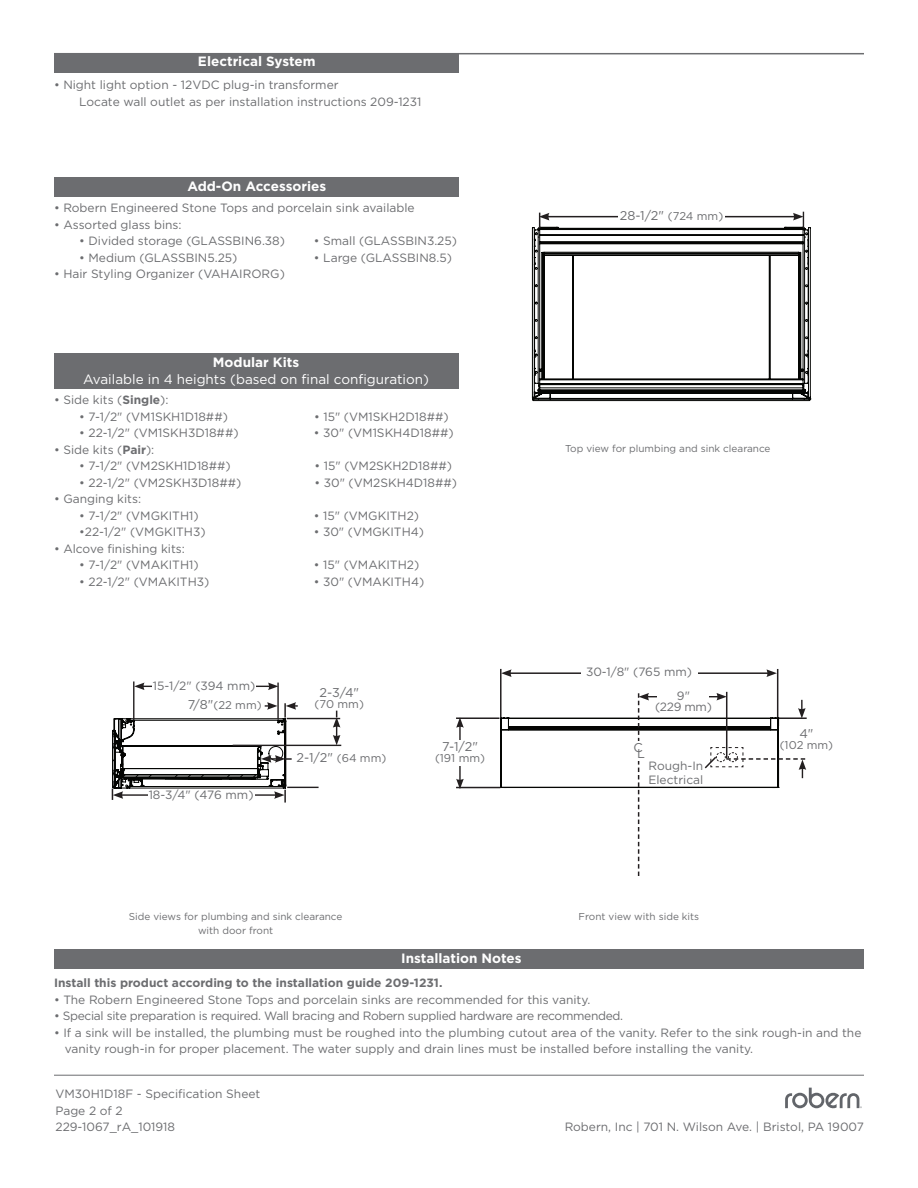
<style>
.page{position:relative;width:918px;height:1188px;background:#fff}
.page>*{position:absolute;margin:0;border:0;box-sizing:border-box;transform-origin:0 0}
.t1{font:700 13.5px "Gotham";color:#fff}
.t2{font:13.5px "Gotham";color:#fff}
.t3{font:12.75px "Gotham";color:#6c6d70}
.t4{font:12px/16.5px "Gotham";color:#6c6d70}
.t5{font:12px "Gotham";letter-spacing:-.025em;color:#6c6d70}
.t6{font:700 12px "Gotham";color:#6c6d70}
.t7{font:11.25px "Gotham";color:#6c6d70}
.t8{font:10.05px/13.5px "Gotham";color:#6c6d70;text-align:center}
.s1{font-weight:700}
.s2{font-size:12.75px}
.s3{font-size:11.25px}
</style>
<div class="page">
<hr style="left:54px;top:53px;width:810px;height:1px;background:#6c6d70">
<hr style="left:54px;top:1075px;width:810px;height:1px;background:#6c6d70">
<div style="left:54px;top:54px;width:405px;height:19px;background:#6c6d70"></div>
<div style="left:54px;top:177px;width:405px;height:20px;background:#6c6d70"></div>
<div style="left:54px;top:949px;width:810px;height:20px;background:#6c6d70"></div>
<div style="left:54px;top:353px;width:405px;height:36px;background:#6c6d70"></div>
<svg style="left:785px;top:1088px;width:77px;height:21px"></svg>
<svg style="left:532px;top:227px;width:279px;height:174px"></svg>
<hr style="left:547px;top:216px;width:248px;height:1px;background:#231f20">
<svg style="left:793px;top:212px;width:11px;height:16px"></svg>
<svg style="left:539px;top:213px;width:10px;height:15px"></svg>
<div style="left:618px;top:210px;width:107px;height:14px;background:#fff"></div>
<hr style="left:456px;top:717px;width:44px;height:2px;background:#231f20">
<hr style="left:779px;top:717px;width:28px;height:2px;background:#231f20">
<hr style="left:459px;top:725px;width:2px;height:56px;background:#231f20">
<svg style="left:456px;top:717px;width:8px;height:11px"></svg>
<svg style="left:456px;top:779px;width:8px;height:10px"></svg>
<hr style="left:777px;top:669px;width:1px;height:48px;background:#231f20">
<hr style="left:500px;top:669px;width:2px;height:48px;background:#231f20">
<hr style="left:509px;top:672px;width:260px;height:2px;background:#231f20">
<svg style="left:766px;top:669px;width:11px;height:8px"></svg>
<svg style="left:501px;top:669px;width:11px;height:8px"></svg>
<hr style="left:456px;top:787px;width:44px;height:1px;background:#231f20">
<hr style="left:726px;top:692px;width:1px;height:66px;background:#231f20">
<div style="left:581px;top:666px;width:116px;height:15px;background:#fff"></div>
<div style="left:433px;top:740px;width:54px;height:25px;background:#fff"></div>
<svg style="left:500px;top:693px;width:306px;height:183px"></svg>
<hr style="left:133px;top:681px;width:1px;height:39px;background:#231f20">
<hr style="left:277px;top:683px;width:2px;height:36px;background:#231f20">
<hr style="left:142px;top:686px;width:128px;height:1px;background:#231f20">
<svg style="left:134px;top:683px;width:11px;height:7px"></svg>
<svg style="left:268px;top:683px;width:10px;height:7px"></svg>
<div style="left:152px;top:680px;width:104px;height:14px;background:#fff"></div>
<hr style="left:287px;top:718px;width:53px;height:1px;background:#231f20">
<hr style="left:287px;top:787px;width:32px;height:1px;background:#231f20">
<hr style="left:233px;top:745px;width:108px;height:1px;background:#231f20">
<svg style="left:333px;top:711px;width:7px;height:34px"></svg>
<svg style="left:112px;top:702px;width:186px;height:101px"></svg>
<p class="t1" style="left:198px;top:53px;width:119px">Electrical System</p>
<p class="t4" style="left:79px;top:76px;width:344px;text-indent:-25px">• Night light option - 12VDC plug-in transformer<br>Locate wall outlet as per installation instructions 209-1231</p>
<p class="t1" style="left:187px;top:177px;width:140px">Add-On Accessories</p>
<p class="t4" style="left:54px;top:200px;width:362px">• Robern Engineered Stone Tops and porcelain sink available</p>
<p class="t4" style="left:54px;top:216px;width:129px">• Assorted glass bins:</p>
<p class="t4" style="left:79px;top:233px;width:207px">• Divided storage (GLASSBIN6.38)</p>
<p class="t4" style="left:314px;top:233px;width:145px">• Small (GLASSBIN3.25)</p>
<p class="t4" style="left:79px;top:249px;width:160px">• Medium (GLASSBIN5.25)</p>
<p class="t4" style="left:314px;top:249px;width:139px">• Large (GLASSBIN8.5)</p>
<p class="t4" style="left:54px;top:266px;width:232px">• Hair Styling Organizer (VAHAIRORG)</p>
<p class="t1" style="left:213px;top:354px;width:88px">Modular Kits</p>
<p class="t2" style="left:83px;top:370px;width:347px">Available in 4 heights (based on final configuration)</p>
<p class="t4" style="left:54px;top:391px;width:116px">• Side kits (<span class="s1">Single</span>):</p>
<p class="t4" style="left:79px;top:408px;width:150px">• 7-1/2" (VM1SKH1D18##)</p>
<p class="t4" style="left:314px;top:408px;width:136px">• 15" (VM1SKH2D18##)</p>
<p class="t4" style="left:79px;top:424px;width:161px">• 22-1/2" (VM1SKH3D18##)</p>
<p class="t4" style="left:314px;top:424px;width:141px">• 30" (VM1SKH4D18##)</p>
<p class="t4" style="left:54px;top:441px;width:102px">• Side kits (<span class="s1">Pair</span>):</p>
<p class="t4" style="left:79px;top:457px;width:153px">• 7-1/2" (VM2SKH1D18##)</p>
<p class="t4" style="left:315px;top:457px;width:139px">• 15" (VM2SKH2D18##)</p>
<p class="t4" style="left:79px;top:474px;width:164px">• 22-1/2" (VM2SKH3D18##)</p>
<p class="t4" style="left:314px;top:474px;width:144px">• 30" (VM2SKH4D18##)</p>
<p class="t4" style="left:54px;top:490px;width:89px">• Ganging kits:</p>
<p class="t4" style="left:79px;top:507px;width:121px">• 7-1/2" (VMGKITH1)</p>
<p class="t4" style="left:314px;top:507px;width:107px">• 15" (VMGKITH2)</p>
<p class="t4" style="left:79px;top:523px;width:128px">•22-1/2" (VMGKITH3)</p>
<p class="t4" style="left:314px;top:523px;width:112px">• 30" (VMGKITH4)</p>
<p class="t4" style="left:54px;top:540px;width:132px">• Alcove finishing kits:</p>
<p class="t4" style="left:79px;top:556px;width:121px">• 7-1/2" (VMAKITH1)</p>
<p class="t4" style="left:314px;top:556px;width:107px">• 15" (VMAKITH2)</p>
<p class="t4" style="left:79px;top:573px;width:132px">• 22-1/2" (VMAKITH3)</p>
<p class="t4" style="left:314px;top:573px;width:112px">• 30" (VMAKITH4)</p>
<p class="t4" style="left:153px;top:677px;width:104px">15-1/2" (394 mm)</p>
<p class="t7" style="left:188px;top:698px;width:75px"><span class="s2">7/8"</span>(22 mm)</p>
<p class="t4" style="left:149px;top:786px;width:106px">18-3/4" (476 mm)</p>
<p class="t3" style="left:319px;top:685px;width:41px">2-3/4"</p>
<p class="t7" style="left:315px;top:697px;width:51px">(70 mm)</p>
<p class="t3" style="left:297px;top:750px;width:91px">2-1/2" <span class="s3">(64 mm)</span></p>
<p class="t3" style="left:442px;top:738px;width:37px">7-1/2"</p>
<p class="t7" style="left:435px;top:751px;width:52px">(191 mm)</p>
<p class="t3" style="left:620px;top:207px;width:105px">28-1/2" <span class="s3">(724 mm)</span></p>
<p class="t8" style="left:565px;top:442px;width:207px">Top view for plumbing and sink clearance</p>
<p class="t4" style="left:586px;top:660px;width:107px;line-height:23.9px;text-align:right">30-1/8" (765 mm)<br>9"</p>
<p class="t4" style="left:655px;top:698px;width:58px">(229 mm)</p>
<p class="t3" style="left:634px;top:740px;width:11px">C</p>
<p class="t3" style="left:637px;top:746px;width:9px">L</p>
<p class="t4" style="left:648px;top:759px;width:56px;line-height:13.5px">Rough-In<br>Electrical</p>
<p class="t3" style="left:799px;top:725px;width:16px">4"</p>
<p class="t7" style="left:780px;top:738px;width:55px">(102 mm)</p>
<p class="t8" style="left:129px;top:910px;width:215px">Side views for plumbing and sink clearance with door front</p>
<p class="t1" style="left:401px;top:949px;width:122px">Installation Notes</p>
<p class="t8" style="left:578px;top:910px;width:122px">Front view with side kits</p>
<p class="t6" style="left:54px;top:975px;width:390px">Install this product according to the installation guide 209-1231.</p>
<p class="t4" style="left:54px;top:991px;width:538px">• The Robern Engineered Stone Tops and porcelain sinks are recommended for this vanity.</p>
<p class="t5" style="left:54px;top:1008px;width:571px">• Special site preparation is required. Wall bracing and Robern supplied hardware are recommended.</p>
<p class="t4" style="left:65px;top:1024px;width:798px;text-indent:-11px">• If a sink will be installed, the plumbing must be roughed into the plumbing cutout area of the vanity. Refer to the sink rough-in and the vanity rough-in for proper placement. The water supply and drain lines must be installed before installing the vanity.</p>
<p class="t4" style="left:56px;top:1086px;width:206px">VM30H1D18F - Specification Sheet<br>Page 2 of 2<br>229-1067_rA_101918</p>
<p class="t4" style="left:565px;top:1118px;width:301px">Robern, Inc | 701 N. Wilson Ave. | Bristol, PA 19007</p>
</div>
